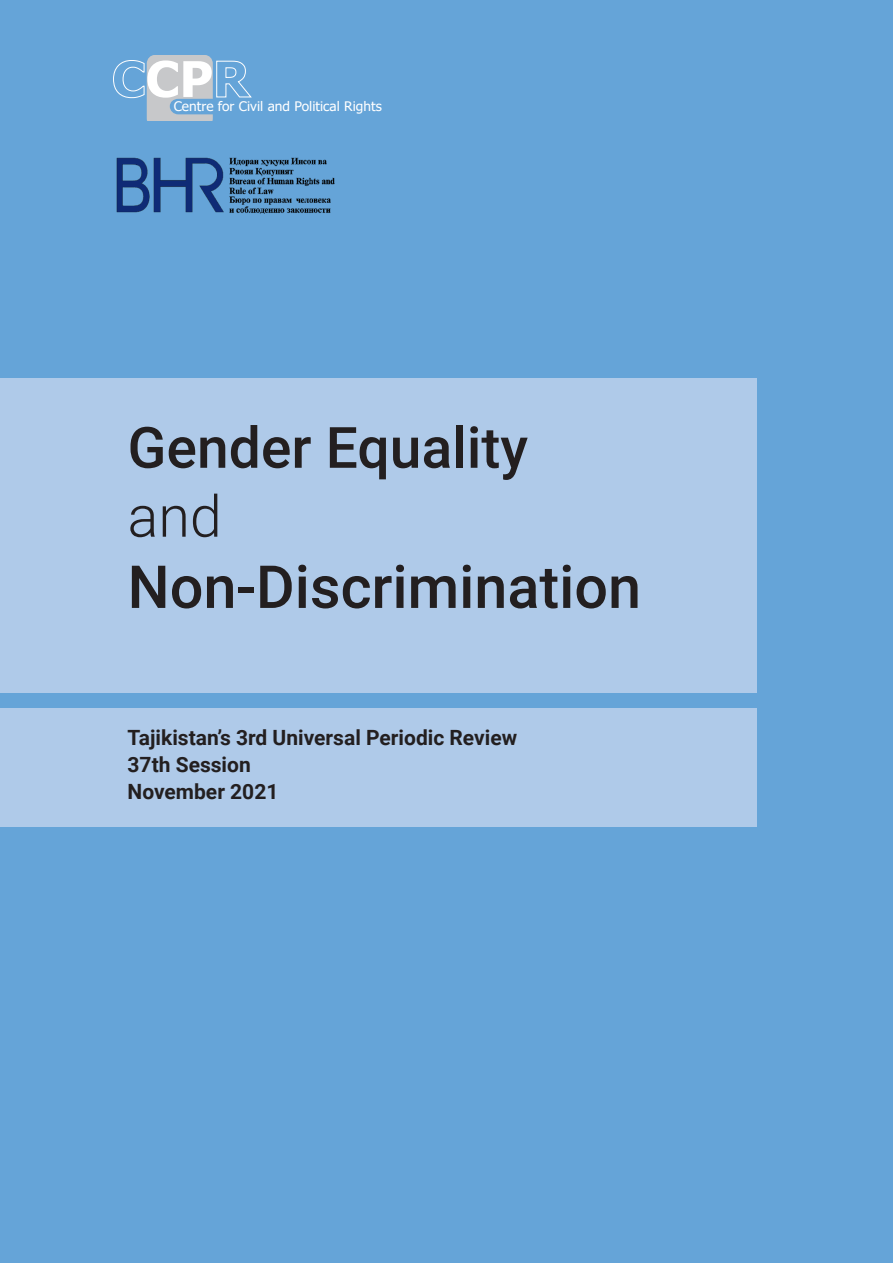
<style>
.page{position:relative;width:893px;height:1263px;background:#65a4d8}
.page>*{position:absolute;margin:0;border:0;box-sizing:border-box;transform-origin:0 0}
.TITULO{font:500 59.4px "Roboto";color:#231f20}
.TITULO-2{font:300 57.45px "Roboto";color:#231f20}
.TITULO-3{font:500 57px "Roboto";color:#231f20}
.t1{font:700 49.2px "Tahoma";color:#fff}
.DATOS_TAPA{font:700 21px "Roboto";color:#231f20}
.t2{font:13.2px "Tahoma";color:#fff;scale:1.04 1}
</style>
<div class="page">
<div style="left:0;top:708px;width:757px;height:119px;background:#afcae9"></div>
<div style="left:0;top:378px;width:757px;height:315px;background:#afcae9"></div>
<svg style="left:113px;top:55px;width:139px;height:65px"></svg>
<img style="left:116px;top:157px;width:219px;height:57px">
<p class="t1" style="left:146px;top:45px;width:69px">CP</p>
<p class="t2" style="left:174px;top:98px;width:202px">Centre for Civil and Political Rights</p>
<p class="TITULO-3" style="left:128px;top:408px;width:402px">Gender Equality</p>
<p class="TITULO-2" style="left:128px;top:476px;width:96px">and</p>
<p class="TITULO" style="left:128px;top:545px;width:515px">Non-Discrimination</p>
<p class="DATOS_TAPA" style="left:128px;top:723px;width:391px">Tajikistan’s 3rd Universal Periodic Review</p>
<p class="DATOS_TAPA" style="left:128px;top:750px;width:125px">37th Session</p>
<p class="DATOS_TAPA" style="left:128px;top:777px;width:152px">November 2021</p>
</div>
